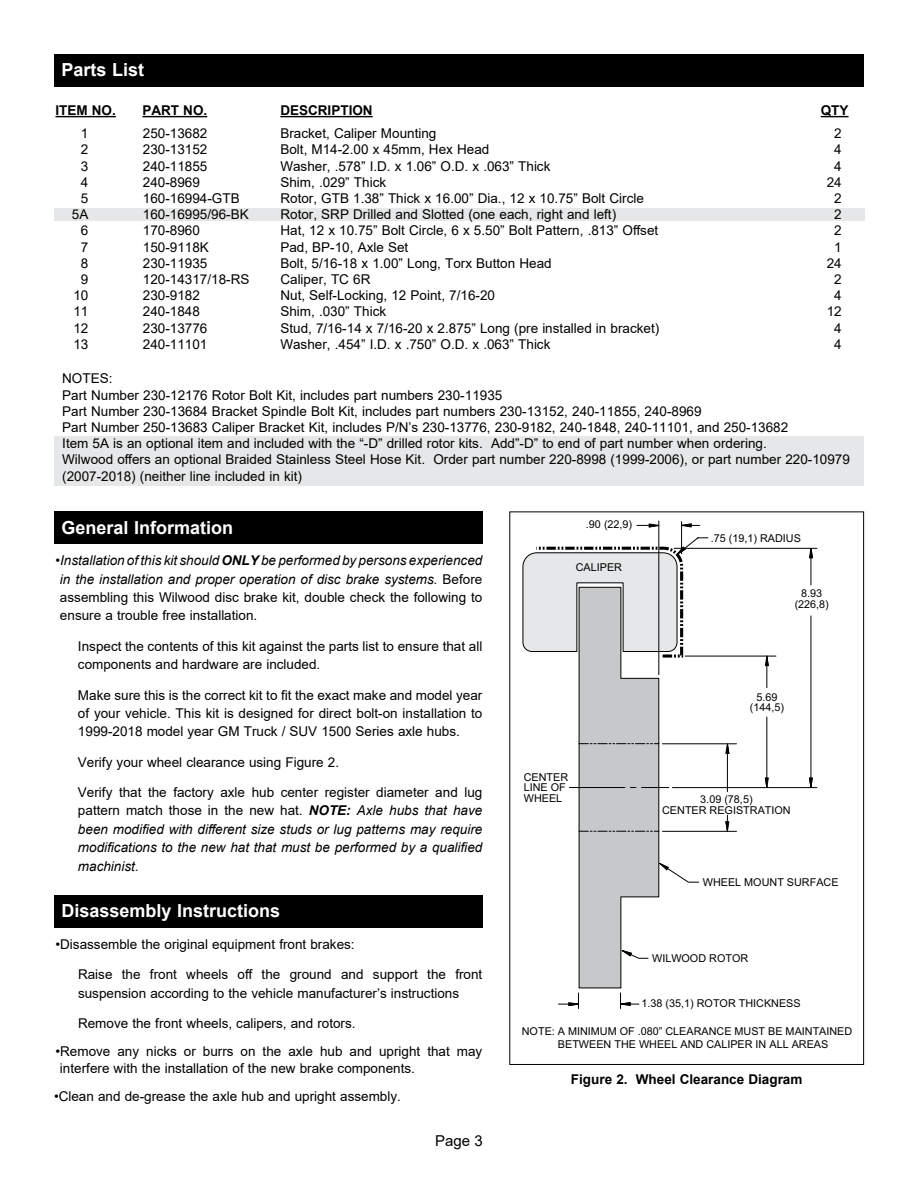
<style>
.page{position:relative;width:918px;height:1188px;background:#fff}
.page>*{position:absolute;margin:0;border:0;box-sizing:border-box;transform-origin:0 0}
.t1{font:700 18px "Arial";color:#fff}
.t2{font:15px "Arial";color:#000}
.t3{font:13.5px/16.2px "Arial";color:#000}
.t4{font:italic 13.5px/18.3px "Arial";color:#000;text-align:justify}
.t5{font:700 13.5px "Arial";color:#000}
.t6{font:10.8px/10.8px "Arial";color:#000;text-align:center}
.s1{font-style:normal}
.s2{font-weight:700}
</style>
<div class="page">
<div style="left:54px;top:208px;width:810px;height:12px;background:#e6e7e8"></div>
<div style="left:54px;top:436px;width:810px;height:49px;background:#e6e7e8"></div>
<hr style="left:56px;top:116px;width:60px;height:1px;background:#000">
<hr style="left:142px;top:116px;width:65px;height:1px;background:#000">
<hr style="left:280px;top:116px;width:93px;height:1px;background:#000">
<svg style="left:821px;top:116px;width:28px;height:1px"></svg>
<div style="left:54px;top:54px;width:810px;height:32px;background:#000"></div>
<div style="left:54px;top:512px;width:428px;height:32px;background:#000"></div>
<div style="left:54px;top:895px;width:428px;height:32px;background:#000"></div>
<svg style="left:709px;top:547px;width:104px;height:284px"></svg>
<hr style="left:727px;top:752px;width:1px;height:40px;background:#000">
<hr style="left:662px;top:831px;width:75px;height:1px;background:#000">
<hr style="left:662px;top:743px;width:75px;height:1px;background:#000">
<hr style="left:811px;top:548px;width:1px;height:37px;background:#000">
<hr style="left:811px;top:616px;width:1px;height:172px;background:#000">
<hr style="left:674px;top:548px;width:143px;height:1px;background:#000">
<hr style="left:672px;top:787px;width:145px;height:1px;background:#000">
<hr style="left:766px;top:717px;width:1px;height:71px;background:#000">
<hr style="left:766px;top:656px;width:1px;height:32px;background:#000">
<hr style="left:685px;top:656px;width:91px;height:1px;background:#000">
<svg style="left:725px;top:815px;width:5px;height:17px"></svg>
<svg style="left:725px;top:743px;width:5px;height:11px"></svg>
<svg style="left:809px;top:547px;width:4px;height:12px"></svg>
<svg style="left:809px;top:777px;width:4px;height:11px"></svg>
<svg style="left:765px;top:777px;width:4px;height:11px"></svg>
<svg style="left:765px;top:655px;width:4px;height:11px"></svg>
<svg style="left:522px;top:521px;width:187px;height:488px"></svg>
<hr style="left:658px;top:521px;width:1px;height:154px;background:#000">
<h1 class="t1" style="left:62px;top:57px;width:84px">Parts List</h1>
<p class="t5" style="left:56px;top:101px;width:62px">ITEM NO.</p>
<p class="t5" style="left:142px;top:101px;width:66px">PART NO.</p>
<p class="t5" style="left:280px;top:101px;width:94px">DESCRIPTION</p>
<p class="t5" style="left:821px;top:101px;width:29px">QTY</p>
<p class="t3" style="left:143px;top:125px;width:108px">250-13682<br>230-13152<br>240-11855<br>240-8969<br>160-16994-GTB<br>160-16995/96-BK<br>170-8960<br>150-9118K<br>230-11935<br>120-14317/18-RS<br>230-9182<br>240-1848<br>230-13776<br>240-11101</p>
<p class="t3" style="left:280px;top:125px;width:380px">Bracket, Caliper Mounting<br>Bolt, M14-2.00 x 45mm, Hex Head<br>Washer, .578” I.D. x 1.06” O.D. x .063” Thick<br>Shim, .029” Thick<br>Rotor, GTB 1.38” Thick x 16.00” Dia., 12 x 10.75” Bolt Circle Rotor, SRP Drilled and Slotted (one each, right and left)<br>Hat, 12 x 10.75” Bolt Circle, 6 x 5.50” Bolt Pattern, .813” Offset Pad, BP-10, Axle Set<br>Bolt, 5/16-18 x 1.00” Long, Torx Button Head<br>Caliper, TC 6R<br>Nut, Self-Locking, 12 Point, 7/16-20<br>Shim, .030” Thick<br>Stud, 7/16-14 x 7/16-20 x 2.875” Long (pre installed in bracket)<br>Washer, .454” I.D. x .750” O.D. x .063” Thick</p>
<p class="t3" style="left:72px;top:125px;width:18px;text-align:right">1<br>2<br>3<br>4<br>5<br>5A<br>6<br>7<br>8<br>9<br>10<br>11<br>12<br>13</p>
<p class="t3" style="left:827px;top:125px;width:17px;text-align:center">2<br>4<br>4<br>24<br>2<br>2<br>2<br>1<br>24<br>2<br>4<br>12<br>4<br>4</p>
<p class="t3" style="left:62px;top:370px;width:789px">NOTES:<br>Part Number 230-12176 Rotor Bolt Kit, includes part numbers 230-11935<br>Part Number 230-13684 Bracket Spindle Bolt Kit, includes part numbers 230-13152, 240-11855, 240-8969<br>Part Number 250-13683 Caliper Bracket Kit, includes P/N’s 230-13776, 230-9182, 240-1848, 240-11101, and 250-13682<br>Item 5A is an optional item and included with the “-D” drilled rotor kits. Add”-D” to end of part number when ordering.<br>Wilwood offers an optional Braided Stainless Steel Hose Kit. Order part number 220-8998 (1999-2006), or part number 220-10979 (2007-2018) (neither line included in kit)</p>
<h1 class="t1" style="left:62px;top:515px;width:173px">General Information</h1>
<p class="t4" style="left:60px;top:552px;width:424px;text-indent:-4px"><span class="s1">•</span>Installation of this kit should <span class="s2">ONLY</span> be performed by persons experienced in the installation and proper operation of disc brake systems. <span class="s1">Before assembling this Wilwood disc brake kit, double check the following to ensure a trouble free installation.</span></p>
<p class="t3" style="left:78px;top:637px;width:406px;line-height:18.3px">Inspect the contents of this kit against the parts list to ensure that all components and hardware are included.</p>
<p class="t3" style="left:78px;top:686px;width:406px;line-height:18.3px;text-align:justify">Make sure this is the correct kit to fit the exact make and model year of your vehicle. This kit is designed for direct bolt-on installation to 1999-2018 model year GM Truck / SUV 1500 Series axle hubs.</p>
<p class="t3" style="left:78px;top:754px;width:263px">Verify your wheel clearance using Figure 2.</p>
<p class="t4" style="left:78px;top:783px;width:406px"><span class="s1">Verify that the factory axle hub center register diameter and lug pattern match those in the new hat.</span> <span class="s2">NOTE:</span> Axle hubs that have been modified with different size studs or lug patterns may require modifications to the new hat that must be performed by a qualified machinist.</p>
<h1 class="t1" style="left:62px;top:898px;width:220px">Disassembly Instructions</h1>
<p class="t3" style="left:56px;top:936px;width:301px">•Disassemble the original equipment front brakes:</p>
<p class="t3" style="left:78px;top:965px;width:406px;line-height:18.3px">Raise the front wheels off the ground and support the front suspension according to the vehicle manufacturer’s instructions</p>
<p class="t3" style="left:78px;top:1015px;width:279px">Remove the front wheels, calipers, and rotors.</p>
<p class="t3" style="left:60px;top:1043px;width:424px;text-indent:-4px">•Remove any nicks or burrs on the axle hub and upright that may interfere with the installation of the new brake components.</p>
<p class="t3" style="left:54px;top:1088px;width:348px">•Clean and de-grease the axle hub and upright assembly.</p>
<p class="t2" style="left:435px;top:1131px;width:49px">Page 3</p>
<p class="t6" style="left:586px;top:519px;width:48px">.90 (22,9)</p>
<p class="t6" style="left:576px;top:562px;width:48px">CALIPER</p>
<p class="t6" style="left:711px;top:532px;width:92px">.75 (19,1) RADIUS</p>
<p class="t6" style="left:795px;top:588px;width:36px">8.93 (226,8)</p>
<p class="t6" style="left:524px;top:771px;width:46px;text-align:left">CENTER<br>LINE OF<br>WHEEL</p>
<p class="t6" style="left:750px;top:691px;width:36px">5.69 (144,5)</p>
<p class="t6" style="left:662px;top:794px;width:130px">3.09 (78,5)<br>CENTER REGISTRATION</p>
<p class="t6" style="left:703px;top:876px;width:137px">WHEEL MOUNT SURFACE</p>
<p class="t6" style="left:652px;top:953px;width:98px">WILWOOD ROTOR</p>
<p class="t6" style="left:641px;top:998px;width:161px">1.38 (35,1) ROTOR THICKNESS</p>
<p class="t6" style="left:558px;top:1025px;width:296px;line-height:13px;text-align:left;text-indent:-36px">NOTE: A MINIMUM OF .080” CLEARANCE MUST BE MAINTAINED<br>BETWEEN THE WHEEL AND CALIPER IN ALL AREAS</p>
<p class="t5" style="left:571px;top:1069px;width:233px">Figure 2. Wheel Clearance Diagram</p>
</div>
